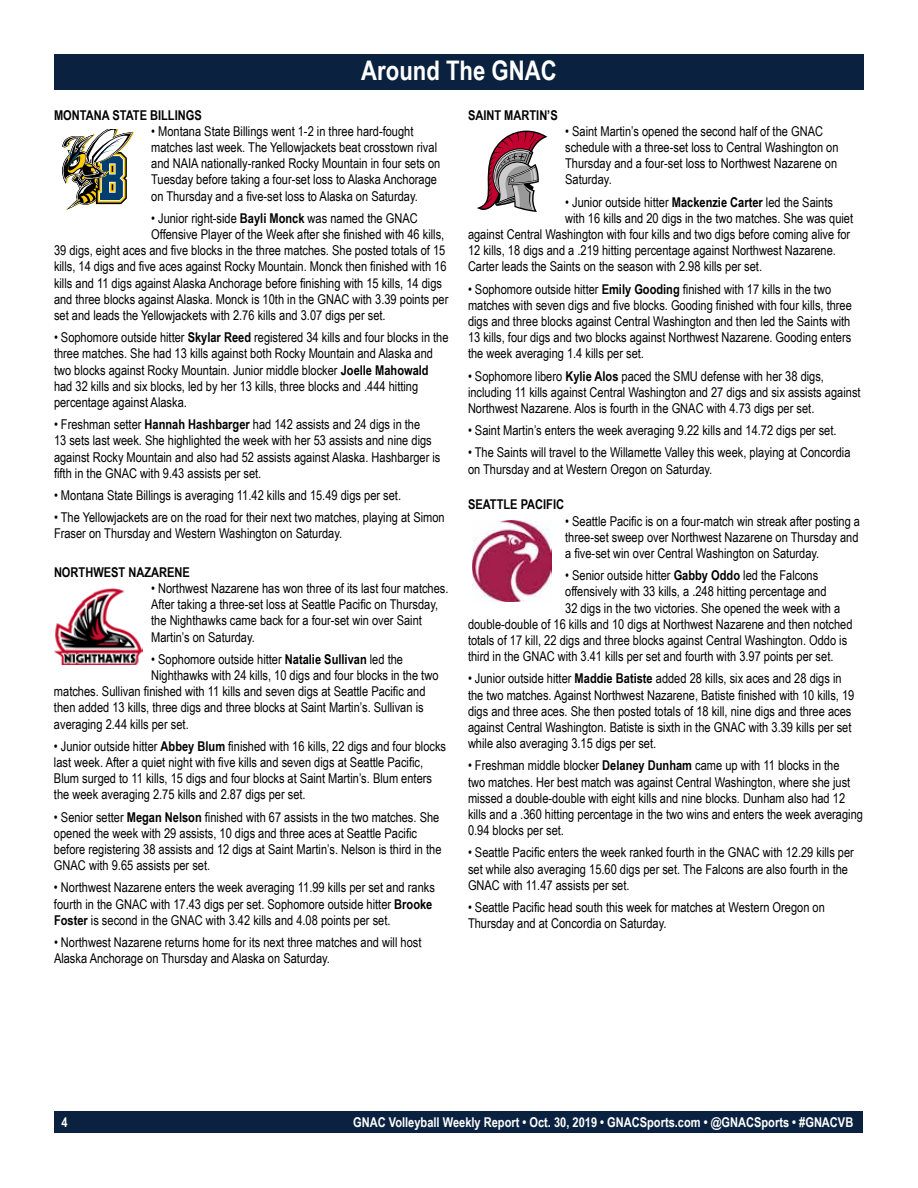
<style>
.page{position:relative;width:918px;height:1188px;background:#fff}
.page>*{position:absolute;margin:0;border:0;box-sizing:border-box;transform-origin:0 0}
.t1{font:700 27px "Arial Narrow";color:#fff}
.t2{font:13.5px/16.2px "Arial Narrow";color:#000}
.t3{font:700 13.5px "Arial Narrow";color:#fff}
.t4{font:700 13.5px "Arial Narrow";color:#000}
.s1{font-weight:700}
</style>
<div class="page">
<div style="left:55px;top:1111px;width:808px;height:22px;background:#0a2240"></div>
<div style="left:54px;top:54px;width:810px;height:36px;background:#0a2240"></div>
<svg style="left:62px;top:129px;width:72px;height:81px"></svg>
<img style="left:54px;top:588px;width:88px;height:76px">
<svg style="left:477px;top:131px;width:70px;height:81px"></svg>
<img style="left:472px;top:520px;width:80px;height:82px">
<h1 class="t1" style="left:361px;top:50px;width:197px">Around The GNAC</h1>
<p class="t4" style="left:54px;top:105px;width:149px">MONTANA STATE BILLINGS</p>
<p class="t2" style="left:151px;top:122px;width:291px">• Montana State Billings went 1-2 in three hard-fought matches last week. The Yellowjackets beat crosstown rival and NAIA nationally-ranked Rocky Mountain in four sets on Tuesday before taking a four-set loss to Alaska Anchorage on Thursday and a five-set loss to Alaska on Saturday.</p>
<p class="t2" style="left:151px;top:209px;width:268px">• Junior right-side <span class="s1">Bayli Monck</span> was named the GNAC</p>
<p class="t2" style="left:151px;top:226px;width:295px">Offensive Player of the Week after she finished with 46 kills,</p>
<p class="t2" style="left:54px;top:242px;width:393px">39 digs, eight aces and five blocks in the three matches. She posted totals of 15</p>
<p class="t2" style="left:54px;top:258px;width:394px">kills, 14 digs and five aces against Rocky Mountain. Monck then finished with 16</p>
<p class="t2" style="left:54px;top:274px;width:390px">kills and 11 digs against Alaska Anchorage before finishing with 15 kills, 14 digs</p>
<p class="t2" style="left:54px;top:290px;width:396px">and three blocks against Alaska. Monck is 10th in the GNAC with 3.39 points per</p>
<p class="t2" style="left:54px;top:307px;width:333px">set and leads the Yellowjackets with 2.76 kills and 3.07 digs per set.</p>
<p class="t2" style="left:54px;top:329px;width:396px">• Sophomore outside hitter <span class="s1">Skylar Reed</span> registered 34 kills and four blocks in the three matches. She had 13 kills against both Rocky Mountain and Alaska and two blocks against Rocky Mountain. Junior middle blocker <span class="s1">Joelle Mahowald </span>had 32 kills and six blocks, led by her 13 kills, three blocks and .444 hitting percentage against Alaska.</p>
<p class="t2" style="left:54px;top:416px;width:388px">• Freshman setter <span class="s1">Hannah Hashbarger</span> had 142 assists and 24 digs in the<br>13 sets last week. She highlighted the week with her 53 assists and nine digs against Rocky Mountain and also had 52 assists against Alaska. Hashbarger is fifth in the GNAC with 9.43 assists per set.</p>
<p class="t2" style="left:54px;top:487px;width:349px">• Montana State Billings is averaging 11.42 kills and 15.49 digs per set.</p>
<p class="t2" style="left:54px;top:509px;width:392px">• The Yellowjackets are on the road for their next two matches, playing at Simon<br>Fraser on Thursday and Western Washington on Saturday.</p>
<p class="t4" style="left:54px;top:562px;width:137px">NORTHWEST NAZARENE</p>
<p class="t2" style="left:151px;top:580px;width:299px">• Northwest Nazarene has won three of its last four matches.<br>After taking a three-set loss at Seattle Pacific on Thursday, the Nighthawks came back for a four-set win over Saint Martin’s on Saturday.</p>
<p class="t2" style="left:151px;top:650px;width:253px">• Sophomore outside hitter <span class="s1">Natalie Sullivan</span> led the</p>
<p class="t2" style="left:151px;top:667px;width:289px">Nighthawks with 24 kills, 10 digs and four blocks in the two</p>
<p class="t2" style="left:54px;top:683px;width:373px">matches. Sullivan finished with 11 kills and seven digs at Seattle Pacific and</p>
<p class="t2" style="left:54px;top:699px;width:371px">then added 13 kills, three digs and three blocks at Saint Martin’s. Sullivan is</p>
<p class="t2" style="left:54px;top:715px;width:136px">averaging 2.44 kills per set.</p>
<p class="t2" style="left:54px;top:737px;width:394px">• Junior outside hitter <span class="s1">Abbey Blum</span> finished with 16 kills, 22 digs and four blocks last week. After a quiet night with five kills and seven digs at Seattle Pacific, Blum surged to 11 kills, 15 digs and four blocks at Saint Martin’s. Blum enters the week averaging 2.75 kills and 2.87 digs per set.</p>
<p class="t2" style="left:54px;top:808px;width:389px">• Senior setter <span class="s1">Megan Nelson</span> finished with 67 assists in the two matches. She opened the week with 29 assists, 10 digs and three aces at Seattle Pacific before registering 38 assists and 12 digs at Saint Martin’s. Nelson is third in the GNAC with 9.65 assists per set.</p>
<p class="t2" style="left:54px;top:879px;width:382px">• Northwest Nazarene enters the week averaging 11.99 kills per set and ranks fourth in the GNAC with 17.43 digs per set. Sophomore outside hitter <span class="s1">Brooke<br>Foster</span> is second in the GNAC with 3.42 kills and 4.08 points per set.</p>
<p class="t2" style="left:54px;top:934px;width:369px">• Northwest Nazarene returns home for its next three matches and will host<br>Alaska Anchorage on Thursday and Alaska on Saturday.</p>
<p class="t4" style="left:468px;top:105px;width:91px">SAINT MARTIN’S</p>
<p class="t2" style="left:565px;top:122px;width:275px">• Saint Martin’s opened the second half of the GNAC schedule with a three-set loss to Central Washington on Thursday and a four-set loss to Northwest Nazarene on Saturday.</p>
<p class="t2" style="left:565px;top:193px;width:269px">• Junior outside hitter <span class="s1">Mackenzie Carter</span> led the Saints</p>
<p class="t2" style="left:565px;top:209px;width:289px">with 16 kills and 20 digs in the two matches. She was quiet</p>
<p class="t2" style="left:468px;top:226px;width:384px">against Central Washington with four kills and two digs before coming alive for</p>
<p class="t2" style="left:468px;top:242px;width:369px">12 kills, 18 digs and a .219 hitting percentage against Northwest Nazarene.</p>
<p class="t2" style="left:468px;top:258px;width:296px">Carter leads the Saints on the season with 2.98 kills per set.</p>
<p class="t2" style="left:468px;top:280px;width:385px">• Sophomore outside hitter <span class="s1">Emily Gooding</span> finished with 17 kills in the two matches with seven digs and five blocks. Gooding finished with four kills, three digs and three blocks against Central Washington and then led the Saints with 13 kills, four digs and two blocks against Northwest Nazarene. Gooding enters the week averaging 1.4 kills per set.</p>
<p class="t2" style="left:468px;top:367px;width:394px">• Sophomore libero <span class="s1">Kylie Alos</span> paced the SMU defense with her 38 digs, including 11 kills against Central Washington and 27 digs and six assists against<br>Northwest Nazarene. Alos is fourth in the GNAC with 4.73 digs per set.</p>
<p class="t2" style="left:468px;top:422px;width:370px">• Saint Martin’s enters the week averaging 9.22 kills and 14.72 digs per set.</p>
<p class="t2" style="left:468px;top:444px;width:384px">• The Saints will travel to the Willamette Valley this week, playing at Concordia on Thursday and at Western Oregon on Saturday.</p>
<p class="t4" style="left:468px;top:494px;width:98px">SEATTLE PACIFIC</p>
<p class="t2" style="left:565px;top:512px;width:296px;text-align:justify">• Seattle Pacific is on a four-match win streak after posting a three-set sweep over Northwest Nazarene on Thursday and a five-set win over Central Washington on Saturday.</p>
<p class="t2" style="left:565px;top:567px;width:255px">• Senior outside hitter <span class="s1">Gabby Oddo</span> led the Falcons</p>
<p class="t2" style="left:565px;top:583px;width:263px">offensively with 33 kills, a .248 hitting percentage and</p>
<p class="t2" style="left:565px;top:599px;width:277px">32 digs in the two victories. She opened the week with a</p>
<p class="t2" style="left:468px;top:615px;width:386px">double-double of 16 kills and 10 digs at Northwest Nazarene and then notched</p>
<p class="t2" style="left:468px;top:632px;width:381px">totals of 17 kill, 22 digs and three blocks against Central Washington. Oddo is</p>
<p class="t2" style="left:468px;top:648px;width:367px">third in the GNAC with 3.41 kills per set and fourth with 3.97 points per set.</p>
<p class="t2" style="left:468px;top:670px;width:388px">• Junior outside hitter <span class="s1">Maddie Batiste</span> added 28 kills, six aces and 28 digs in the two matches. Against Northwest Nazarene, Batiste finished with 10 kills, 19 digs and three aces. She then posted totals of 18 kill, nine digs and three aces against Central Washington. Batiste is sixth in the GNAC with 3.39 kills per set while also averaging 3.15 digs per set.</p>
<p class="t2" style="left:468px;top:757px;width:397px">• Freshman middle blocker <span class="s1">Delaney Dunham</span> came up with 11 blocks in the<br>two matches. Her best match was against Central Washington, where she just missed a double-double with eight kills and nine blocks. Dunham also had 12 kills and a .360 hitting percentage in the two wins and enters the week averaging 0.94 blocks per set.</p>
<p class="t2" style="left:468px;top:844px;width:387px">• Seattle Pacific enters the week ranked fourth in the GNAC with 12.29 kills per set while also averaging 15.60 digs per set. The Falcons are also fourth in the<br>GNAC with 11.47 assists per set.</p>
<p class="t2" style="left:468px;top:899px;width:358px">• Seattle Pacific head south this week for matches at Western Oregon on<br>Thursday and at Concordia on Saturday.</p>
<p class="t3" style="left:61px;top:1112px;width:8px">4</p>
<p class="t3" style="left:353px;top:1112px;width:502px">GNAC Volleyball Weekly Report • Oct. 30, 2019 • GNACSports.com • @GNACSports • #GNACVB</p>
</div>
